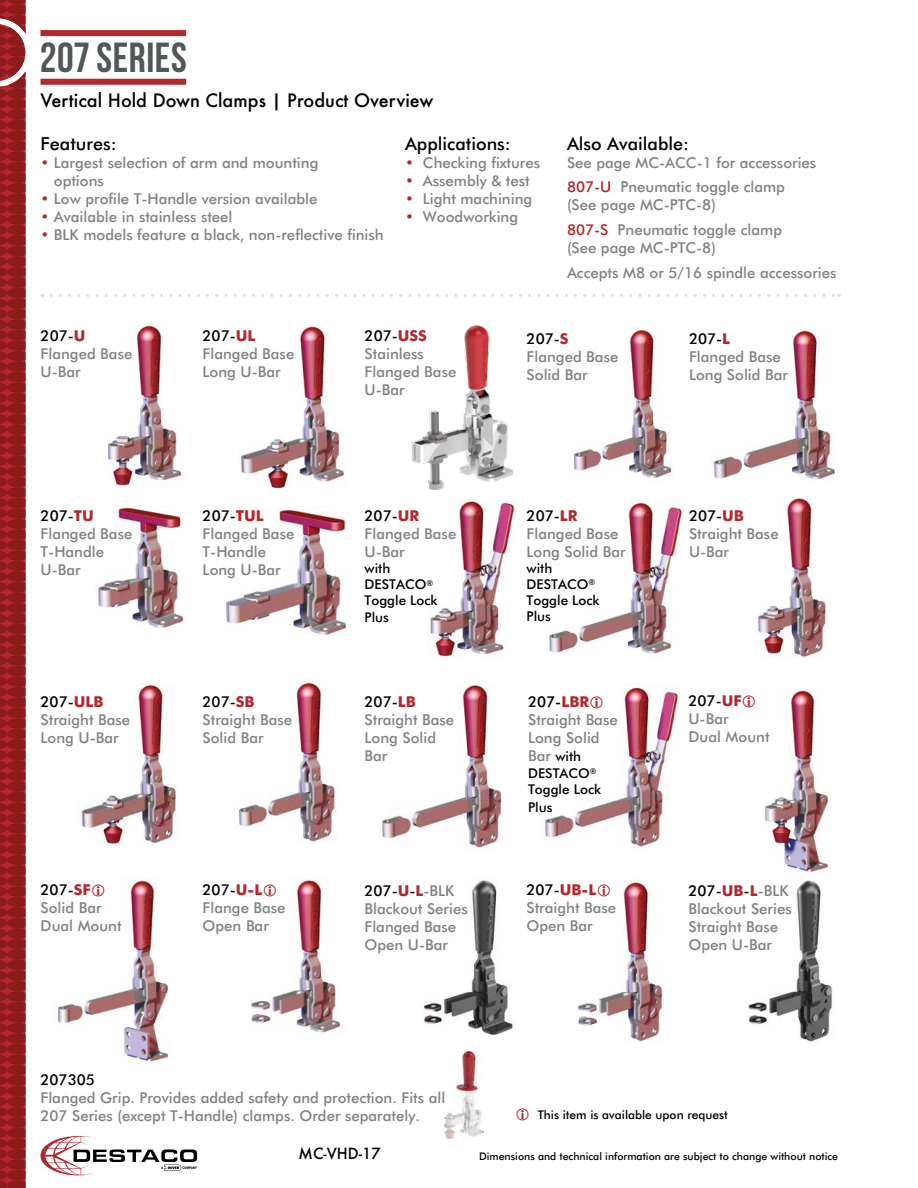
<style>
.page{position:relative;width:918px;height:1188px;background:#fff}
.page>*{position:absolute;margin:0;border:0;box-sizing:border-box;transform-origin:0 0}
.t1{font:42px "Bebas DSC";letter-spacing:.015em;color:#505858}
.t2{font:500 18px "Futura";color:#000}
.t3{font:500 18px "Futura BT";color:#000}
.t4{font:500 15px/18px "Futura BT";color:#808285}
.t5{font:500 15px "Futura";color:#000}
.t6{font:500 15px "Futura BT";color:#000}
.t7{font:500 13.5px/16.2px "Futura BT";color:#000}
.t8{font:500 12px "Futura BT";color:#000}
.t9{font:500 10.5px "Futura BT";color:#000}
.s1{color:#b3282d}
.s2{color:#000}
.s3{font-weight:700;color:#b3282d}
.s4{font-size:15px;color:#808285}
</style>
<div class="page">
<svg style="left:51px;top:294px;width:788px;height:3px"></svg>
<img style="left:574px;top:327px;width:98px;height:151px">
<img style="left:711px;top:328px;width:124px;height:152px">
<img style="left:107px;top:323px;width:77px;height:163px">
<img style="left:239px;top:325px;width:105px;height:163px">
<img style="left:238px;top:679px;width:98px;height:163px">
<img style="left:381px;top:682px;width:121px;height:167px">
<img style="left:758px;top:496px;width:68px;height:162px">
<img style="left:81px;top:684px;width:96px;height:161px">
<img style="left:251px;top:879px;width:90px;height:155px">
<img style="left:577px;top:879px;width:86px;height:163px">
<img style="left:765px;top:688px;width:64px;height:184px">
<img style="left:56px;top:877px;width:112px;height:185px">
<img style="left:428px;top:499px;width:87px;height:160px">
<img style="left:549px;top:499px;width:134px;height:156px">
<img style="left:545px;top:683px;width:134px;height:164px">
<img style="left:411px;top:326px;width:102px;height:163px">
<img style="left:95px;top:505px;width:90px;height:126px">
<img style="left:225px;top:507px;width:123px;height:128px">
<img style="left:445px;top:1052px;width:39px;height:86px">
<img style="left:423px;top:880px;width:90px;height:157px">
<img style="left:747px;top:880px;width:86px;height:162px">
<svg style="left:0;top:0;width:26px;height:1188px;background:#972225"></svg>
<svg style="left:41px;top:1136px;width:156px;height:39px"></svg>
<div style="left:40px;top:30px;width:146px;height:6px;background:#b3282d"></div>
<div style="left:40px;top:79px;width:146px;height:6px;background:#b3282d"></div>
<svg style="left:92px;top:885px;width:12px;height:12px"></svg>
<svg style="left:598px;top:885px;width:12px;height:12px"></svg>
<svg style="left:264px;top:885px;width:12px;height:12px"></svg>
<svg style="left:591px;top:697px;width:12px;height:12px"></svg>
<h1 class="t1" style="left:40px;top:34px;width:148px">207 SERIES</h1>
<p class="t2" style="left:40px;top:88px;width:394px">Vertical Hold Down Clamps | Product Overview</p>
<p class="t3" style="left:40px;top:132px;width:78px">Features:</p>
<p class="t4" style="left:54px;top:153px;width:266px;text-indent:-13px"><span class="s1">•</span> Largest selection of arm and mounting options</p>
<p class="t4" style="left:40px;top:189px;width:278px"><span class="s1">•</span> Low profile T-Handle version available</p>
<p class="t4" style="left:40px;top:207px;width:194px"><span class="s1">•</span> Available in stainless steel</p>
<p class="t4" style="left:40px;top:225px;width:345px"><span class="s1">•</span> BLK models feature a black, non-reflective finish</p>
<p class="t3" style="left:405px;top:132px;width:107px">Applications:</p>
<p class="t4" style="left:405px;top:153px;width:137px"><span class="s1">•</span> Checking fixtures</p>
<p class="t4" style="left:405px;top:171px;width:126px"><span class="s1">•</span> Assembly &amp; test</p>
<p class="t4" style="left:405px;top:189px;width:129px"><span class="s1">•</span> Light machining</p>
<p class="t4" style="left:405px;top:207px;width:115px"><span class="s1">•</span> Woodworking</p>
<p class="t3" style="left:567px;top:132px;width:124px">Also Available:</p>
<p class="t4" style="left:567px;top:150px;width:251px;line-height:24.8px">See page MC-ACC-1 for accessories<br><span class="s1">807-U</span> Pneumatic toggle clamp</p>
<p class="t4" style="left:567px;top:192px;width:217px;line-height:24.8px">(See page MC-PTC-8)<br><span class="s1">807-S</span> Pneumatic toggle clamp</p>
<p class="t4" style="left:567px;top:235px;width:271px;line-height:24.8px">(See page MC-PTC-8)<br>Accepts M8 or 5/16 spindle accessories</p>
<p class="t4" style="left:365px;top:326px;width:93px"><span class="s2">207-</span><span class="s3">USS<br></span>Stainless<br>Flanged Base<br>U-Bar</p>
<p class="t4" style="left:41px;top:327px;width:93px"><span class="s2">207-</span><span class="s3">U<br></span>Flanged Base<br>U-Bar</p>
<p class="t4" style="left:689px;top:330px;width:101px"><span class="s2">207-</span><span class="s3">L<br></span>Flanged Base<br>Long Solid Bar</p>
<p class="t4" style="left:203px;top:327px;width:93px"><span class="s2">207-</span><span class="s3">UL<br></span>Flanged Base<br>Long U-Bar</p>
<p class="t4" style="left:527px;top:330px;width:93px"><span class="s2">207-</span><span class="s3">S<br></span>Flanged Base<br>Solid Bar</p>
<p class="t4" style="left:41px;top:506px;width:93px"><span class="s2">207-</span><span class="s3">TU<br></span>Flanged Base<br>T-Handle<br>U-Bar</p>
<p class="t4" style="left:203px;top:506px;width:93px"><span class="s2">207-</span><span class="s3">TUL<br></span>Flanged Base<br>T-Handle<br>Long U-Bar</p>
<p class="t4" style="left:527px;top:506px;width:101px"><span class="s2">207-</span><span class="s3">LR<br></span>Flanged Base<br>Long Solid Bar</p>
<p class="t4" style="left:365px;top:506px;width:93px"><span class="s2">207-</span><span class="s3">UR<br></span>Flanged Base<br>U-Bar</p>
<p class="t7" style="left:365px;top:560px;width:75px">with<br>DESTACO<sup>®<br></sup>Toggle Lock<br>Plus</p>
<p class="t7" style="left:527px;top:560px;width:75px">with<br>DESTACO<sup>®<br></sup>Toggle Lock<br>Plus</p>
<p class="t4" style="left:41px;top:693px;width:91px"><span class="s2">207-</span><span class="s3">ULB<br></span>Straight Base<br>Long U-Bar</p>
<p class="t4" style="left:203px;top:693px;width:91px"><span class="s2">207-</span><span class="s3">SB<br></span>Straight Base<br>Solid Bar</p>
<p class="t4" style="left:365px;top:693px;width:91px"><span class="s2">207-</span><span class="s3">LB<br></span>Straight Base<br>Long Solid<br>Bar</p>
<p class="t4" style="left:528px;top:693px;width:91px"><span class="s2">207-</span><span class="s3">LBR<br></span>Straight Base<br>Long Solid</p>
<p class="t7" style="left:528px;top:748px;width:75px"><span class="s4">Bar</span> with<br>DESTACO<sup>®<br></sup>Toggle Lock</p>
<p class="t7" style="left:528px;top:799px;width:26px">Plus</p>
<p class="t4" style="left:689px;top:506px;width:91px"><span class="s2">207-</span><span class="s3">UB<br></span>Straight Base<br>U-Bar</p>
<p class="t4" style="left:688px;top:692px;width:83px"><span class="s2">207-</span><span class="s3">UF<br></span>U-Bar<br>Dual Mount</p>
<p class="t4" style="left:41px;top:881px;width:83px"><span class="s2">207-</span><span class="s3">SF<br></span>Solid Bar<br>Dual Mount</p>
<p class="t4" style="left:203px;top:881px;width:85px"><span class="s2">207-</span><span class="s3">U-L<br></span>Flange Base<br>Open Bar</p>
<p class="t4" style="left:526px;top:881px;width:91px"><span class="s2">207-</span><span class="s3">UB-L<br></span>Straight Base<br>Open Bar</p>
<p class="t4" style="left:364px;top:882px;width:105px"><span class="s2">207-</span><span class="s3">U</span><span class="s2">-</span><span class="s3">L</span>-BLK<br>Blackout Series<br>Flanged Base<br>Open U-Bar</p>
<p class="t4" style="left:688px;top:881px;width:105px"><span class="s2">207-</span><span class="s3">UB</span><span class="s2">-</span><span class="s3">L</span>-BLK<br>Blackout Series<br>Straight Base<br>Open U-Bar</p>
<p class="t6" style="left:40px;top:1071px;width:56px">207305</p>
<p class="t4" style="left:40px;top:1089px;width:406px">Flanged Grip. Provides added safety and protection. Fits all<br>207 Series (except T-Handle) clamps. Order separately.</p>
<p class="t8" style="left:538px;top:1107px;width:192px">This item is available upon request</p>
<p class="t5" style="left:299px;top:1143px;width:84px">MC-VHD-17</p>
<p class="t9" style="left:479px;top:1150px;width:361px">Dimensions and technical information are subject to change without notice</p>
</div>
